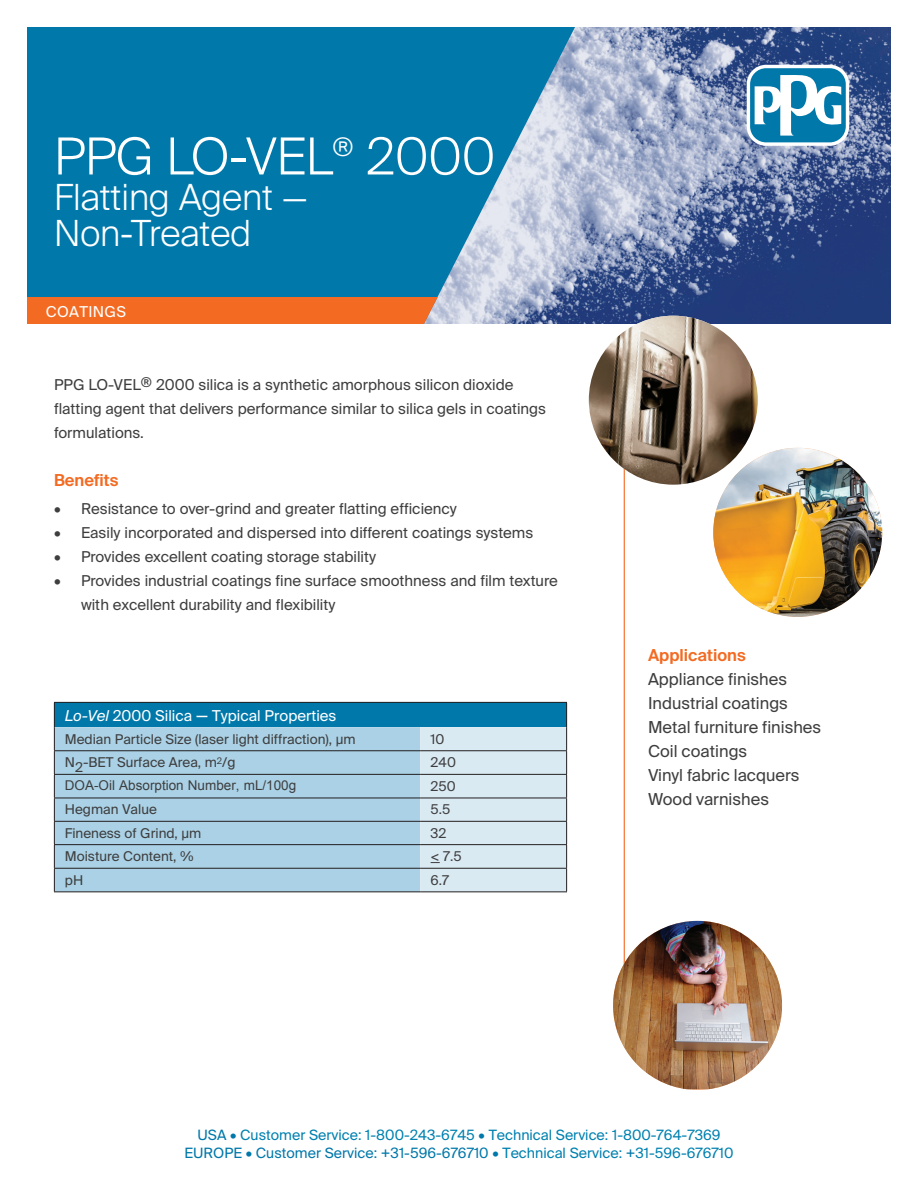
<style>
.page{position:relative;width:918px;height:1188px;background:#fff}
.page>*{position:absolute;margin:0;border:0;box-sizing:border-box;transform-origin:0 0}
.t1{font:300 51px "Suisse Intl";letter-spacing:-.01em;color:#fff}
.t2{font:300 36px/36px "Suisse Intl";color:#fff}
.t3{font:16.5px/24px "Suisse Intl";color:#3e3e3f}
.t4{font:600 16.5px "Suisse Intl";color:#f36b23}
.t5{font:15px/24px "Suisse Intl";color:#3e3e3f}
.t6{font:15px "Suisse Intl";color:#fff}
.t7{font:15px "Suisse Intl";letter-spacing:.025em;color:#fff}
.t8{font:14.25px/18px "Suisse Intl";color:#0081b0;text-align:center}
.t9{font:13.5px "Suisse Intl";color:#3e3e3f}
.t10{font:13.5px "Arial";color:#3e3e3f}
.s1{font-style:italic}
.s2{font-size:16.5px}
.s3{color:#0078aa}
</style>
<div class="page">
<hr style="left:624px;top:383px;width:1px;height:623px;background:#f36b23">
<img style="left:575px;top:27px;width:316px;height:297px">
<img style="left:713px;top:448px;width:169px;height:169px;border-radius:84px">
<img style="left:589px;top:316px;width:169px;height:169px;border-radius:84px">
<img style="left:613px;top:921px;width:169px;height:168px">
<div style="left:27px;top:27px;width:351px;height:297px;background:#0078aa"></div>
<svg style="left:378px;top:27px;width:197px;height:297px;background:#4c98be"></svg>
<div style="left:27px;top:297px;width:290px;height:27px;background:#f36b23"></div>
<div style="left:747px;top:65px;width:102px;height:81px;background:#fff;border-radius:19px"></div>
<div style="left:750px;top:68px;width:96px;height:74px;background:#0078aa;border-radius:16px"></div>
<svg style="left:755px;top:75px;width:86px;height:61px"></svg>
<div style="left:317px;top:297px;width:121px;height:27px;background:#f36b23"></div>
<div style="left:54px;top:702px;width:513px;height:25px;background:#0078aa"></div>
<div style="left:55px;top:727px;width:365px;height:164px;background:#aad1e5"></div>
<hr style="left:54px;top:702px;width:366px;height:1px;background:#231f20">
<hr style="left:420px;top:702px;width:147px;height:1px;background:#231f20">
<hr style="left:54px;top:750px;width:366px;height:1px;background:#231f20">
<hr style="left:54px;top:774px;width:366px;height:1px;background:#231f20">
<hr style="left:54px;top:798px;width:366px;height:1px;background:#231f20">
<hr style="left:54px;top:821px;width:366px;height:1px;background:#231f20">
<hr style="left:54px;top:844px;width:366px;height:1px;background:#231f20">
<hr style="left:54px;top:868px;width:366px;height:1px;background:#231f20">
<hr style="left:54px;top:891px;width:366px;height:1px;background:#231f20">
<svg style="left:54px;top:703px;width:1px;height:188px"></svg>
<svg style="left:420px;top:703px;width:147px;height:189px;background:#b7d4e2"></svg>
<h1 class="t1" style="left:54px;top:127px;width:443px">PPG LO-VEL<sup>®</sup> 2000</h1>
<h2 class="t2" style="left:54px;top:180px;width:255px">Flatting Agent —<br>Non-Treated</h2>
<p class="t7" style="left:46px;top:302px;width:82px">COATINGS</p>
<p class="t5" style="left:54px;top:372px;width:494px">PPG LO-VEL<sup>®</sup> 2000 silica is a synthetic amorphous silicon dioxide flatting agent that delivers performance similar to silica gels in coatings formulations.</p>
<p class="t4" style="left:54px;top:470px;width:66px">Benefits</p>
<p class="t5" style="left:54px;top:497px;width:404px">• Resistance to over-grind and greater flatting efficiency</p>
<p class="t5" style="left:54px;top:521px;width:481px">• Easily incorporated and dispersed into different coatings systems</p>
<p class="t5" style="left:54px;top:545px;width:324px">• Provides excellent coating storage stability</p>
<p class="t5" style="left:81px;top:569px;width:478px;text-indent:-27px">• Provides industrial coatings fine surface smoothness and film texture with excellent durability and flexibility</p>
<p class="t6" style="left:65px;top:707px;width:273px"><span class="s1">Lo-Vel</span> 2000 Silica <span class="s2">—</span> Typical Properties</p>
<p class="t9" style="left:65px;top:731px;width:292px">Median Particle Size (laser light diffraction), μm</p>
<p class="t9" style="left:431px;top:731px;width:15px">10</p>
<p class="t9" style="left:65px;top:755px;width:172px">N2-BET Surface Area, m<sup>2</sup>/g</p>
<p class="t9" style="left:431px;top:755px;width:27px">240</p>
<p class="t10" style="left:65px;top:777px;width:233px">DOA-Oil Absorption Number, mL/100g</p>
<p class="t9" style="left:431px;top:778px;width:27px">250</p>
<p class="t9" style="left:65px;top:802px;width:93px">Hegman Value</p>
<p class="t9" style="left:431px;top:802px;width:21px">5.5</p>
<p class="t9" style="left:65px;top:825px;width:138px">Fineness of Grind, µm</p>
<p class="t9" style="left:431px;top:825px;width:17px">32</p>
<p class="t9" style="left:65px;top:848px;width:130px">Moisture Content, %</p>
<p class="t9" style="left:431px;top:848px;width:33px">&lt; 7.5</p>
<p class="t9" style="left:65px;top:872px;width:20px">pH</p>
<p class="t9" style="left:431px;top:872px;width:20px">6.7</p>
<p class="t4" style="left:648px;top:645px;width:99px">Applications</p>
<p class="t3" style="left:648px;top:667px;width:175px">Appliance finishes<br>Industrial coatings<br>Metal furniture finishes<br>Coil coatings<br>Vinyl fabric lacquers<br>Wood varnishes</p>
<p class="t8" style="left:184px;top:1126px;width:551px"><span class="s3">USA •</span> Customer Service: 1-800-243-6745 <span class="s3">•</span> Technical Service: 1-800-764-7369<br><span class="s3">EUROPE • Customer Service: +31-596-676710 •</span> Technical Service: <span class="s3">+</span>31-596-676710</p>
</div>
